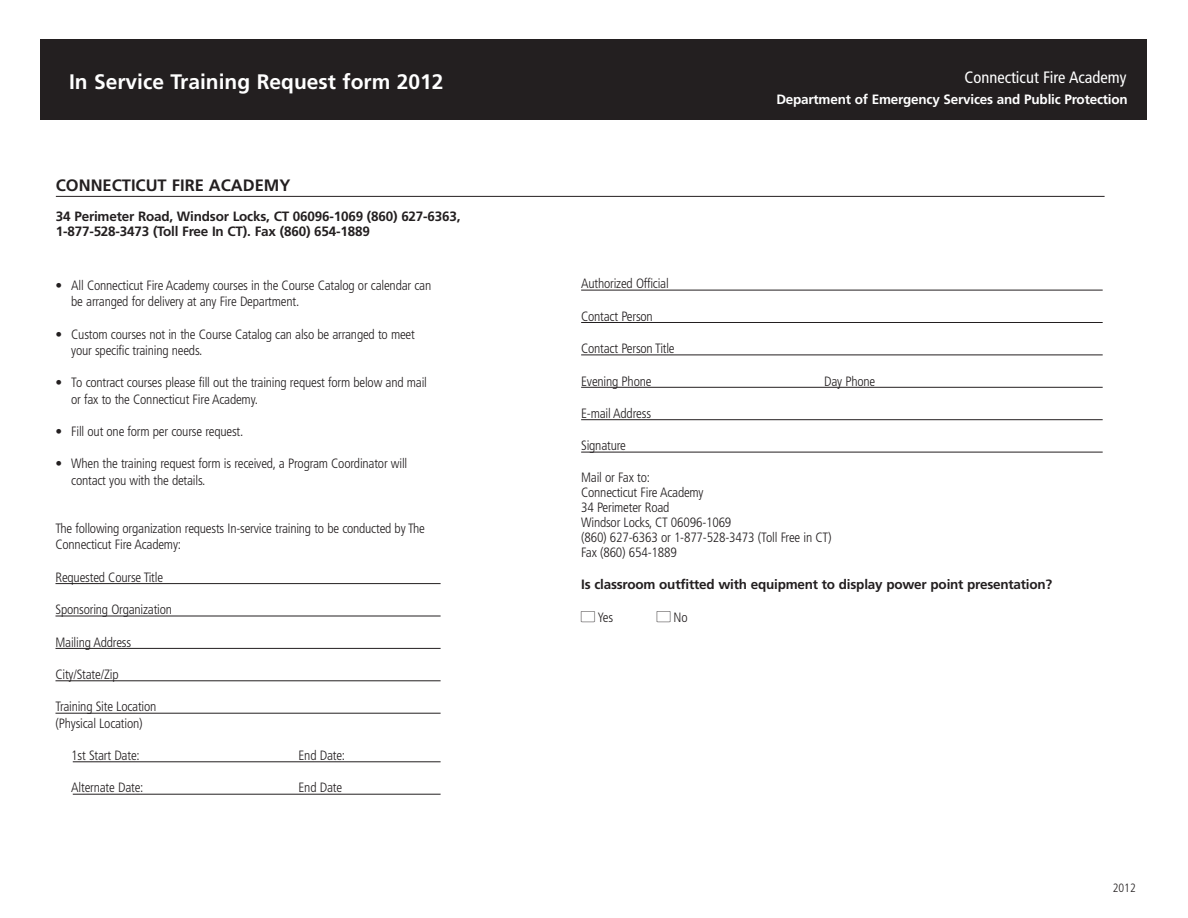
<style>
.page{position:relative;width:1188px;height:918px;background:#fff}
.page>*{position:absolute;margin:0;border:0;box-sizing:border-box;transform-origin:0 0}
.subhead{font:700 21px "Frutiger";color:#fff}
.subhead-2{font:700 16.5px "Frutiger";color:#231f20}
.subhead-3{font:condensed 16.5px "Frutiger";color:#fff}
.copy{font:300 condensed 13.5px/16.2px "Frutiger";letter-spacing:-.015em;color:#231f20}
.copy-2{font:700 13.5px/15px "Frutiger";letter-spacing:-.015em;color:#231f20}
.copy-3{font:700 13.5px "Frutiger";letter-spacing:-.015em;color:#fff}
.t1{font:300 condensed 12px "Frutiger";color:#231f20}
</style>
<div class="page">
<div style="left:40px;top:40px;width:1108px;height:80px;background:#231f20"></div>
<hr style="left:56px;top:196px;width:1049px;height:1px;background:#231f20">
<hr style="left:56px;top:583px;width:385px;height:1px;background:#231f20">
<hr style="left:56px;top:616px;width:385px;height:1px;background:#231f20">
<hr style="left:56px;top:648px;width:385px;height:1px;background:#231f20">
<hr style="left:56px;top:680px;width:385px;height:1px;background:#231f20">
<hr style="left:56px;top:713px;width:385px;height:1px;background:#231f20">
<hr style="left:73px;top:761px;width:368px;height:1px;background:#231f20">
<hr style="left:73px;top:794px;width:368px;height:1px;background:#231f20">
<hr style="left:581px;top:290px;width:522px;height:1px;background:#231f20">
<hr style="left:581px;top:322px;width:522px;height:1px;background:#231f20">
<hr style="left:581px;top:355px;width:522px;height:1px;background:#231f20">
<hr style="left:581px;top:387px;width:522px;height:1px;background:#231f20">
<hr style="left:581px;top:419px;width:522px;height:1px;background:#231f20">
<hr style="left:581px;top:452px;width:522px;height:1px;background:#231f20">
<p class="subhead" style="left:69px;top:70px;width:376px">In Service Training Request form 2012</p>
<p class="subhead-2" style="left:56px;top:175px;width:236px">CONNECTICUT FIRE ACADEMY</p>
<p class="copy-2" style="left:56px;top:208px;width:406px">34 Perimeter Road, Windsor Locks, CT 06096-1069 (860) 627-6363,<br>1-877-528-3473 (Toll Free In CT). Fax (860) 654-1889</p>
<p class="copy" style="left:71px;top:278px;width:362px;text-indent:-16px">• All Connecticut Fire Academy courses in the Course Catalog or calendar can be arranged for delivery at any Fire Department.</p>
<p class="copy" style="left:71px;top:326px;width:345px;text-indent:-16px">• Custom courses not in the Course Catalog can also be arranged to meet your specific training needs.</p>
<p class="copy" style="left:71px;top:375px;width:357px;text-indent:-16px">• To contract courses please fill out the training request form below and mail or fax to the Connecticut Fire Academy.</p>
<p class="copy" style="left:56px;top:424px;width:189px">• Fill out one form per course request.</p>
<p class="copy" style="left:71px;top:456px;width:338px;text-indent:-16px">• When the training request form is received, a Program Coordinator will contact you with the details.</p>
<p class="copy" style="left:56px;top:521px;width:371px">The following organization requests In-service training to be conducted by The<br>Connecticut Fire Academy:</p>
<p class="copy" style="left:56px;top:569px;width:109px">Requested Course Title</p>
<p class="copy" style="left:56px;top:602px;width:118px">Sponsoring Organization</p>
<p class="copy" style="left:56px;top:634px;width:77px">Mailing Address</p>
<p class="copy" style="left:56px;top:667px;width:65px">City/State/Zip</p>
<p class="copy" style="left:56px;top:699px;width:102px">Training Site Location</p>
<p class="copy" style="left:56px;top:715px;width:89px">(Physical Location)</p>
<p class="copy" style="left:71px;top:748px;width:70px">1st Start Date:</p>
<p class="copy" style="left:298px;top:748px;width:48px">End Date:</p>
<p class="copy" style="left:71px;top:780px;width:74px">Alternate Date:</p>
<p class="copy" style="left:298px;top:780px;width:45px">End Date</p>
<p class="subhead-3" style="left:965px;top:67px;width:163px">Connecticut Fire Academy</p>
<p class="copy-3" style="left:776px;top:91px;width:353px">Department of Emergency Services and Public Protection</p>
<p class="copy" style="left:581px;top:276px;width:89px">Authorized Official</p>
<p class="copy" style="left:581px;top:308px;width:73px">Contact Person</p>
<p class="copy" style="left:581px;top:341px;width:95px">Contact Person Title</p>
<p class="copy" style="left:581px;top:373px;width:72px">Evening Phone</p>
<p class="copy" style="left:824px;top:373px;width:53px">Day Phone</p>
<p class="copy" style="left:581px;top:405px;width:71px">E-mail Address</p>
<p class="copy" style="left:581px;top:438px;width:46px">Signature</p>
<p class="copy" style="left:581px;top:469px;width:70px">Mail or Fax to:</p>
<p class="copy" style="left:581px;top:484px;width:124px">Connecticut Fire Academy</p>
<p class="copy" style="left:581px;top:499px;width:90px">34 Perimeter Road</p>
<p class="copy" style="left:581px;top:514px;width:152px">Windsor Locks, CT 06096-1069</p>
<p class="copy" style="left:581px;top:530px;width:252px;line-height:15px">(860) 627-6363 or 1-877-528-3473 (Toll Free in CT)<br>Fax (860) 654-1889</p>
<p class="copy-2" style="left:581px;top:577px;width:473px">Is classroom outfitted with equipment to display power point presentation?</p>
<p class="copy" style="left:597px;top:609px;width:17px">Yes</p>
<p class="copy" style="left:674px;top:609px;width:16px">No</p>
<p class="t1" style="left:1113px;top:881px;width:25px">2012</p>
</div>
